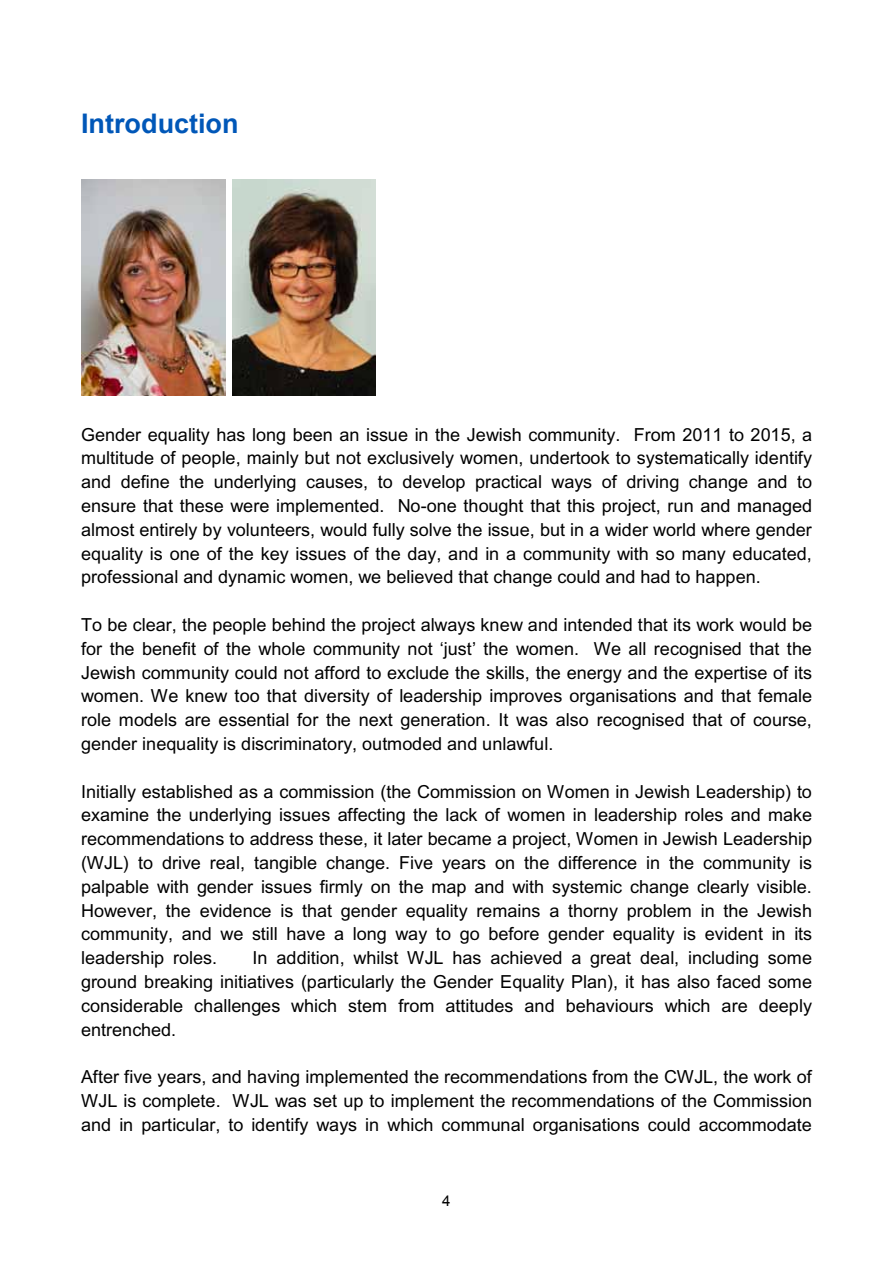
<style>
.page{position:relative;width:893px;height:1263px;background:#fff}
.page>*{position:absolute;margin:0;border:0;box-sizing:border-box;transform-origin:0 0}
.t1{font:700 27px "Arial";color:#0057b8}
.t2{font:18px/23.9px "Arial";color:#000;text-align:justify}
.t3{font:15px "Arial";color:#000}
</style>
<div class="page">
<img style="left:81px;top:179px;width:144px;height:216px">
<img style="left:233px;top:179px;width:143px;height:216px">
<h1 class="t1" style="left:81px;top:104px;width:159px">Introduction</h1>
<p class="t2" style="left:81px;top:423px;width:732px">Gender equality has long been an issue in the Jewish community. From 2011 to 2015, a multitude of people, mainly but not exclusively women, undertook to systematically identify and define the underlying causes, to develop practical ways of driving change and to ensure that these were implemented. No-one thought that this project, run and managed almost entirely by volunteers, would fully solve the issue, but in a wider world where gender equality is one of the key issues of the day, and in a community with so many educated, professional and dynamic women, we believed that change could and had to happen.</p>
<p class="t2" style="left:81px;top:613px;width:732px">To be clear, the people behind the project always knew and intended that its work would be for the benefit of the whole community not ‘just’ the women. We all recognised that the Jewish community could not afford to exclude the skills, the energy and the expertise of its women. We knew too that diversity of leadership improves organisations and that female role models are essential for the next generation. It was also recognised that of course, gender inequality is discriminatory, outmoded and unlawful.</p>
<p class="t2" style="left:81px;top:779px;width:733px">Initially established as a commission (the Commission on Women in Jewish Leadership) to examine the underlying issues affecting the lack of women in leadership roles and make recommendations to address these, it later became a project, Women in Jewish Leadership (WJL) to drive real, tangible change. Five years on the difference in the community is palpable with gender issues firmly on the map and with systemic change clearly visible.<br>However, the evidence is that gender equality remains a thorny problem in the Jewish community, and we still have a long way to go before gender equality is evident in its leadership roles.</p>
<p class="t2" style="left:81px;top:946px;width:732px;text-indent:171px">In addition, whilst WJL has achieved a great deal, including some ground breaking initiatives (particularly the Gender Equality Plan), it has also faced some considerable challenges which stem from attitudes and behaviours which are deeply entrenched.</p>
<p class="t2" style="left:81px;top:1065px;width:732px">After five years, and having implemented the recommendations from the CWJL, the work of WJL is complete. WJL was set up to implement the recommendations of the Commission and in particular, to identify ways in which communal organisations could accommodate</p>
<p class="t3" style="left:442px;top:1190px;width:10px">4</p>
</div>
